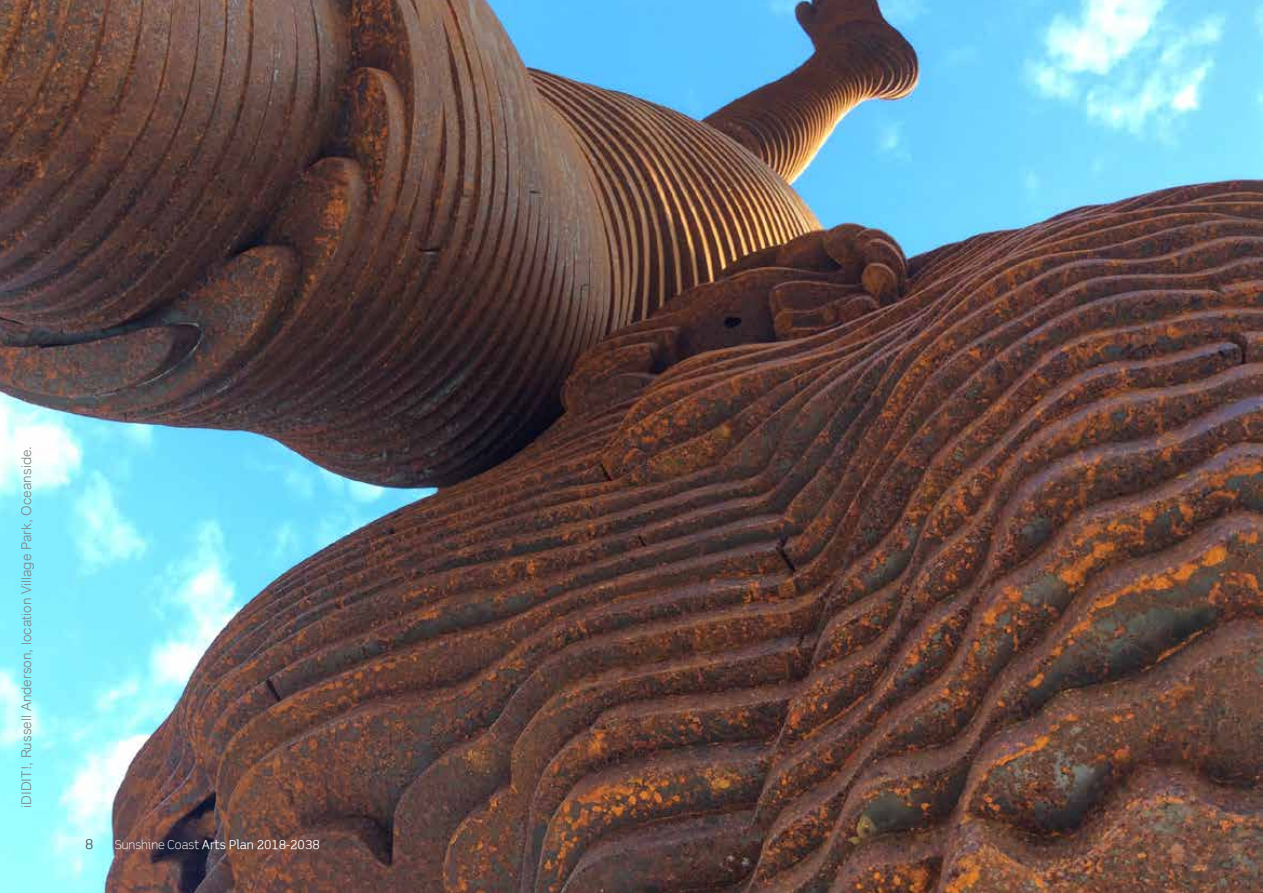
<style>
.page{position:relative;width:1263px;height:893px;background:#fff}
.page>*{position:absolute;margin:0;border:0;box-sizing:border-box;transform-origin:0 0}
.t1{font:300 13.5px "Arial";color:#808285}
.t2{font:13.5px "Scene Alt";color:#58595b}
.t3{font:12.15px "Scene Alt";color:#fff}
.s1{font-weight:300}
</style>
<div class="page">
<img style="left:0;top:0;width:1263px;height:893px">
<p class="t1" style="left:19px;top:808px;width:363px;rotate:-90deg">iDIDIT!, Russell Anderson, location Village Park, Oceanside.</p>
<p class="t2" style="left:85px;top:836px;width:10px">8</p>
<p class="t3" style="left:115px;top:837px;width:206px"><span class="s1">Sunshine Coast</span> Arts Plan 2018-2038</p>
</div>
